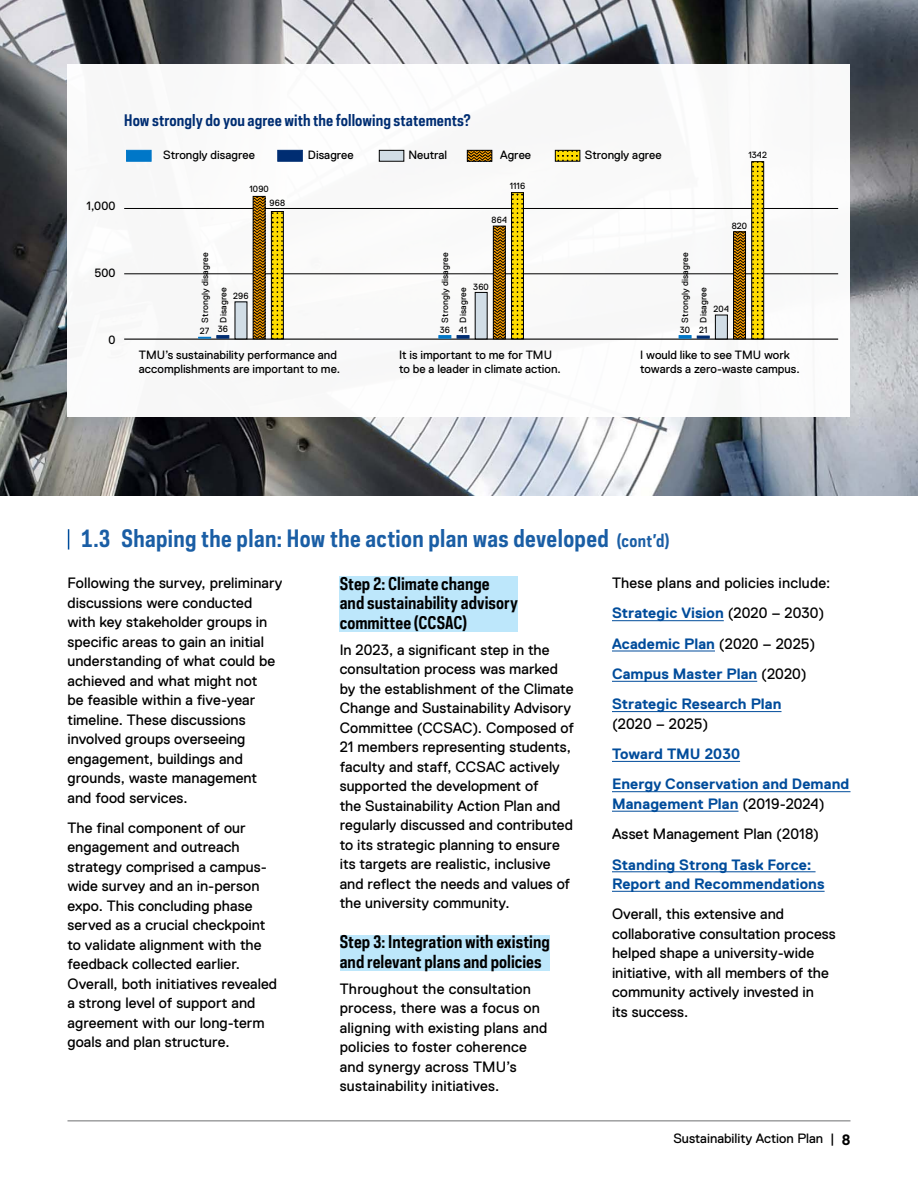
<style>
.page{position:relative;width:918px;height:1188px;background:#fff}
.page>*{position:absolute;margin:0;border:0;box-sizing:border-box;transform-origin:0 0}
.t1{font:700 22.5px "Polaris Condensed";letter-spacing:.015em;color:#1a5ea5}
.H3_-_subs_blue{font:700 16.5px/19.5px "Polaris Condensed";color:#000}
._1_body{font:15px/19.5px "Replica Std";letter-spacing:.005em;color:#000}
._1_body-2{font:700 15px/19.5px "Replica Std";letter-spacing:.005em;color:#004c9b}
.t2{font:700 15px "Polaris Condensed";letter-spacing:.005em;color:#002d72}
.t3{font:13.5px "Replica Std";color:#000}
.t4{font:12px/13.5px "Replica Std";color:#000}
.t5{font:9px/18.1px "Replica Std";letter-spacing:.01em;color:#000}
.s1{font-size:16.5px}
.s2{font-weight:400;color:#000}
.s3{font-weight:700;font-size:15px}
</style>
<div class="page">
<img style="left:0;top:0;width:918px;height:495px">
<div style="left:68px;top:65px;width:782px;height:352px;background:#fff"></div>
<hr style="left:124px;top:339px;width:714px;height:1px;background:#000">
<hr style="left:124px;top:274px;width:714px;height:1px;background:#000">
<hr style="left:124px;top:208px;width:714px;height:1px;background:#000">
<svg style="left:753px;top:163px;width:9px;height:174px"></svg>
<div style="left:751px;top:161px;width:13px;height:178px;border:1px solid #000"></div>
<div style="left:715px;top:315px;width:12px;height:24px;background:#d1dde6"></div>
<div style="left:715px;top:315px;width:13px;height:24px;border:1px solid #000"></div>
<svg style="left:679px;top:335px;width:12px;height:4px"></svg>
<svg style="left:697px;top:336px;width:13px;height:3px"></svg>
<div style="left:235px;top:302px;width:12px;height:37px;background:#d1dde6"></div>
<svg style="left:198px;top:337px;width:13px;height:2px"></svg>
<svg style="left:216px;top:335px;width:13px;height:4px"></svg>
<svg style="left:493px;top:228px;width:12px;height:112px"></svg>
<div style="left:493px;top:226px;width:13px;height:113px;border:1px solid #000"></div>
<svg style="left:255px;top:198px;width:9px;height:139px"></svg>
<div style="left:253px;top:196px;width:13px;height:143px;border:1px solid #000"></div>
<svg style="left:734px;top:233px;width:12px;height:107px"></svg>
<div style="left:733px;top:231px;width:13px;height:108px;border:1px solid #000"></div>
<div style="left:475px;top:292px;width:12px;height:47px;background:#d1dde6"></div>
<svg style="left:439px;top:335px;width:12px;height:4px"></svg>
<svg style="left:457px;top:335px;width:12px;height:4px"></svg>
<div style="left:126px;top:150px;width:26px;height:12px;background:#0077c8;border:1px solid #0077c8"></div>
<div style="left:277px;top:150px;width:26px;height:12px;background:#002d72;border:1px solid #002d72"></div>
<div style="left:379px;top:150px;width:25px;height:11px;background:#d1dde6"></div>
<div style="left:379px;top:150px;width:25px;height:12px;border:1px solid #000"></div>
<svg style="left:469px;top:152px;width:21px;height:8px"></svg>
<div style="left:467px;top:150px;width:25px;height:12px;border:1px solid #000"></div>
<svg style="left:558px;top:152px;width:20px;height:8px"></svg>
<div style="left:555px;top:150px;width:25px;height:12px;border:1px solid #000"></div>
<svg style="left:513px;top:194px;width:9px;height:143px"></svg>
<div style="left:511px;top:192px;width:13px;height:147px;border:1px solid #000"></div>
<svg style="left:273px;top:213px;width:9px;height:124px"></svg>
<div style="left:271px;top:211px;width:13px;height:128px;border:1px solid #000"></div>
<svg style="left:68px;top:529px;width:1px;height:21px"></svg>
<div style="left:340px;top:576px;width:178px;height:56px;background:#bde7fb"></div>
<div style="left:340px;top:935px;width:210px;height:36px;background:#bde7fb"></div>
<hr style="left:612px;top:620px;width:112px;height:1px;background:#004c9b">
<hr style="left:612px;top:651px;width:103px;height:1px;background:#004c9b">
<hr style="left:612px;top:681px;width:145px;height:1px;background:#004c9b">
<hr style="left:612px;top:711px;width:170px;height:1px;background:#004c9b">
<hr style="left:612px;top:761px;width:128px;height:1px;background:#004c9b">
<hr style="left:612px;top:791px;width:238px;height:1px;background:#004c9b">
<hr style="left:612px;top:811px;width:126px;height:1px;background:#004c9b">
<hr style="left:612px;top:872px;width:204px;height:1px;background:#004c9b">
<hr style="left:612px;top:891px;width:213px;height:1px;background:#004c9b">
<hr style="left:68px;top:1120px;width:782px;height:1px;background:#6d6e71">
<p class="t4" style="left:86px;top:200px;width:31px">1,000</p>
<p class="t4" style="left:94px;top:266px;width:23px">500</p>
<p class="t4" style="left:109px;top:333px;width:8px">0</p>
<p class="t2" style="left:124px;top:111px;width:348px">How strongly do you agree with the following statements?</p>
<p class="t4" style="left:163px;top:148px;width:93px">Strongly disagree</p>
<p class="t5" style="left:249px;top:180px;width:21px">1090</p>
<p class="t5" style="left:270px;top:194px;width:17px">968</p>
<p class="t4" style="left:308px;top:148px;width:47px">Disagree</p>
<p class="t4" style="left:408px;top:148px;width:40px">Neutral</p>
<p class="t4" style="left:500px;top:148px;width:33px">Agree</p>
<p class="t4" style="left:585px;top:148px;width:79px">Strongly agree</p>
<p class="t5" style="left:510px;top:177px;width:17px">1116</p>
<p class="t5" style="left:491px;top:211px;width:17px">864</p>
<p class="t5" style="left:748px;top:146px;width:20px">1342</p>
<p class="t5" style="left:732px;top:217px;width:17px">820</p>
<p class="t5" style="left:196px;top:323px;width:71px;rotate:-90deg">Strongly disagree<br>Disagree</p>
<p class="t5" style="left:436px;top:323px;width:71px;rotate:-90deg">Strongly disagree<br>Disagree</p>
<p class="t5" style="left:676px;top:323px;width:71px;rotate:-90deg">Strongly disagree<br>Disagree</p>
<p class="t5" style="left:473px;top:278px;width:17px">360</p>
<p class="t5" style="left:233px;top:287px;width:17px">296</p>
<p class="t5" style="left:714px;top:300px;width:17px">204</p>
<p class="t5" style="left:200px;top:322px;width:11px">27</p>
<p class="t5" style="left:218px;top:320px;width:12px">36</p>
<p class="t5" style="left:459px;top:321px;width:10px">41</p>
<p class="t5" style="left:699px;top:321px;width:10px">21</p>
<p class="t5" style="left:440px;top:321px;width:12px">36</p>
<p class="t5" style="left:680px;top:321px;width:12px">30</p>
<p class="t4" style="left:139px;top:348px;width:203px">TMU’s sustainability performance and accomplishments are important to me.</p>
<p class="t4" style="left:399px;top:348px;width:163px">It is important to me for TMU to be a leader in climate action.</p>
<p class="t4" style="left:640px;top:348px;width:161px">I would like to see TMU work towards a zero-waste campus.</p>
<h1 class="t1" style="left:81px;top:524px;width:590px">1.3 Shaping the plan: How the action plan was developed <span class="s1">(cont’d)</span></h1>
<p class="_1_body" style="left:68px;top:573px;width:217px">Following the survey, preliminary discussions were conducted with key stakeholder groups in specific areas to gain an initial understanding of what could be achieved and what might not<br>be feasible within a five-year timeline. These discussions involved groups overseeing engagement, buildings and grounds, waste management and food services.</p>
<p class="_1_body" style="left:68px;top:818px;width:211px">The final component of our engagement and outreach strategy comprised a campus&shy;wide survey and an in-person expo. This concluding phase served as a crucial checkpoint to validate alignment with the feedback collected earlier.<br>Overall, both initiatives revealed a strong level of support and agreement with our long-term goals and plan structure.</p>
<h3 class="H3_-_subs_blue" style="left:340px;top:573px;width:180px">Step 2: Climate change and sustainability advisory committee (CCSAC)</h3>
<p class="_1_body" style="left:340px;top:640px;width:236px">In 2023, a significant step in the consultation process was marked by the establishment of the Climate Change and Sustainability Advisory Committee (CCSAC). Composed of 21 members representing students, faculty and staff, CCSAC actively supported the development of<br>the Sustainability Action Plan and regularly discussed and contributed to its strategic planning to ensure its targets are realistic, inclusive and reflect the needs and values of the university community.</p>
<h3 class="H3_-_subs_blue" style="left:340px;top:932px;width:211px">Step 3: Integration with existing and relevant plans and policies</h3>
<p class="_1_body" style="left:340px;top:979px;width:209px">Throughout the consultation process, there was a focus on aligning with existing plans and policies to foster coherence and synergy across TMU’s sustainability initiatives.</p>
<p class="_1_body" style="left:612px;top:573px;width:220px">These plans and policies include:</p>
<p class="_1_body-2" style="left:612px;top:604px;width:214px">Strategic Vision <span class="s2">(2020 – 2030)</span></p>
<p class="_1_body-2" style="left:612px;top:634px;width:205px">Academic Plan <span class="s2">(2020 – 2025)</span></p>
<p class="_1_body-2" style="left:612px;top:664px;width:196px">Campus Master Plan <span class="s2">(2020)</span></p>
<p class="_1_body-2" style="left:612px;top:695px;width:171px">Strategic Research Plan <span class="s2">(2020 – 2025)</span></p>
<p class="_1_body-2" style="left:612px;top:744px;width:130px">Toward TMU 2030</p>
<p class="_1_body-2" style="left:612px;top:775px;width:239px">Energy Conservation and Demand<br>Management Plan <span class="s2">(2019-2024)</span></p>
<p class="_1_body" style="left:612px;top:824px;width:209px">Asset Management Plan (2018)</p>
<p class="_1_body-2" style="left:612px;top:855px;width:214px">Standing Strong Task Force:<br>Report and Recommendations</p>
<p class="_1_body" style="left:612px;top:905px;width:225px">Overall, this extensive and collaborative consultation process helped shape a university-wide initiative, with all members of the community actively invested in<br>its success.</p>
<p class="t3" style="left:673px;top:1131px;width:179px">Sustainability Action Plan | <span class="s3">8</span></p>
</div>
